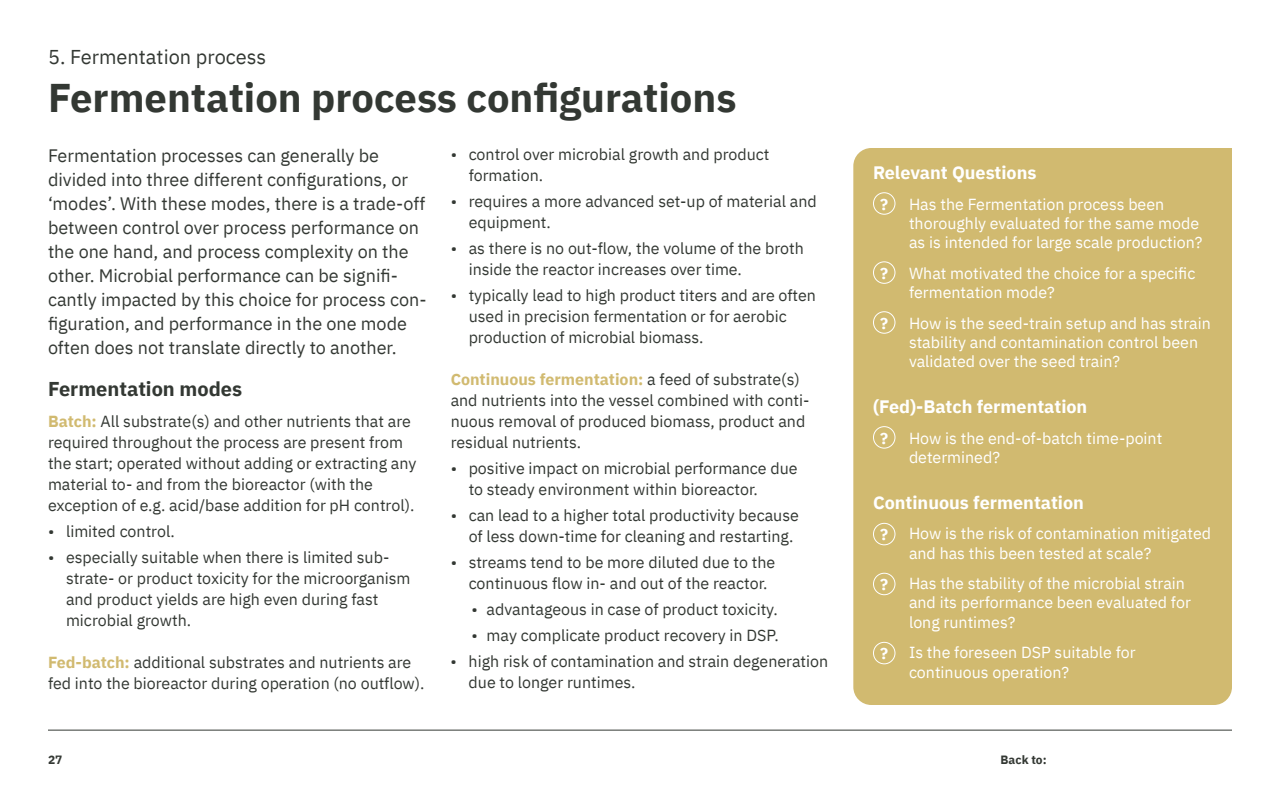
<style>
.page{position:relative;width:1280px;height:800px;background:#fff}
.page>*{position:absolute;margin:0;border:0;box-sizing:border-box;transform-origin:0 0}
.t1{font:700 40px "IBM Plex Sans";color:#333833}
.t2{font:20px "IBM Plex Sans";color:#333833}
.t3{font:700 20px "IBM Plex Sans";color:#333833}
.t4{font:18px/24px "IBM Plex Sans";color:#333833}
.t5{font:700 18px "IBM Plex Sans";color:#fff}
.t6{font:16px/21px "IBM Plex Sans";color:#333833}
.t7{font:16px/19.2px "IBM Plex Sans";color:#fff}
.t8{font:700 16px "IBM Plex Sans";color:#fff}
.t9{font:700 12px "IBM Plex Sans";color:#333833}
.s1{font-weight:700;color:#d1ba70}
</style>
<div class="page">
<div style="left:853px;top:148px;width:379px;height:557px;background:#d1ba70"></div>
<div style="left:873px;top:192px;width:23px;height:23px;border:1px solid #fff;border-radius:50%"></div>
<div style="left:873px;top:261px;width:23px;height:23px;border:1px solid #fff;border-radius:50%"></div>
<div style="left:873px;top:311px;width:23px;height:23px;border:1px solid #fff;border-radius:50%"></div>
<div style="left:873px;top:426px;width:23px;height:23px;border:1px solid #fff;border-radius:50%"></div>
<div style="left:873px;top:523px;width:23px;height:22px;border:1px solid #fff;border-radius:50%"></div>
<div style="left:873px;top:573px;width:23px;height:22px;border:1px solid #fff;border-radius:50%"></div>
<div style="left:873px;top:642px;width:23px;height:22px;border:1px solid #fff;border-radius:50%"></div>
<hr style="left:48px;top:730px;width:1184px;height:1px;background:#333833">
<p class="t2" style="left:48px;top:41px;width:220px">5. Fermentation process</p>
<h1 class="t1" style="left:48px;top:66px;width:690px">Fermentation process configurations</h1>
<p class="t4" style="left:48px;top:142px;width:380px">Fermentation processes can generally be divided into three different configurations, or ‘modes’. With these modes, there is a trade-off between control over process performance on the one hand, and process complexity on the other. Microbial performance can be signifi&shy;cantly impacted by this choice for process con&shy;figuration, and performance in the one mode often does not translate directly to another.</p>
<p class="t3" style="left:48px;top:373px;width:196px">Fermentation modes</p>
<p class="t6" style="left:48px;top:410px;width:370px"><span class="s1">Batch:</span> All substrate(s) and other nutrients that are required throughout the process are present from the start; operated without adding or extracting any material to- and from the bioreactor (with the exception of e.g. acid/base addition for pH control).</p>
<p class="t6" style="left:48px;top:520px;width:128px">• limited control.</p>
<p class="t6" style="left:66px;top:546px;width:346px;text-indent:-18px">• especially suitable when there is limited sub&shy;strate- or product toxicity for the microorganism and product yields are high even during fast microbial growth.</p>
<p class="t6" style="left:48px;top:650px;width:378px"><span class="s1">Fed-batch:</span> additional substrates and nutrients are fed into the bioreactor during operation (no outflow).</p>
<p class="t6" style="left:469px;top:143px;width:302px;text-indent:-18px">• control over microbial growth and product formation.</p>
<p class="t6" style="left:469px;top:190px;width:350px;text-indent:-18px">• requires a more advanced set-up of material and equipment.</p>
<p class="t6" style="left:469px;top:237px;width:337px;text-indent:-18px">• as there is no out-flow, the volume of the broth inside the reactor increases over time.</p>
<p class="t6" style="left:469px;top:284px;width:349px;text-indent:-18px">• typically lead to high product titers and are often used in precision fermentation or for aerobic production of microbial biomass.</p>
<p class="t6" style="left:451px;top:368px;width:360px"><span class="s1">Continuous fermentation:</span> a feed of substrate(s) and nutrients into the vessel combined with conti&shy;nuous removal of produced biomass, product and residual nutrients.</p>
<p class="t6" style="left:469px;top:457px;width:330px;text-indent:-18px">• positive impact on microbial performance due to steady environment within bioreactor.</p>
<p class="t6" style="left:469px;top:504px;width:332px;text-indent:-18px">• can lead to a higher total productivity because of less down-time for cleaning and restarting.</p>
<p class="t6" style="left:469px;top:551px;width:308px;text-indent:-18px">• streams tend to be more diluted due to the continuous flow in- and out of the reactor.</p>
<p class="t6" style="left:472px;top:598px;width:308px">• advantageous in case of product toxicity.</p>
<p class="t6" style="left:472px;top:624px;width:309px">• may complicate product recovery in DSP.</p>
<p class="t6" style="left:469px;top:650px;width:361px;text-indent:-18px">• high risk of contamination and strain degeneration due to longer runtimes.</p>
<p class="t5" style="left:873px;top:158px;width:165px">Relevant Questions</p>
<p class="t8" style="left:880px;top:191px;width:9px">?</p>
<p class="t7" style="left:909px;top:193px;width:295px">Has the Fermentation process been thoroughly evaluated for the same mode as is intended for large scale production?</p>
<p class="t8" style="left:880px;top:260px;width:9px">?</p>
<p class="t7" style="left:909px;top:262px;width:288px">What motivated the choice for a specific fermentation mode?</p>
<p class="t8" style="left:880px;top:310px;width:9px">?</p>
<p class="t7" style="left:909px;top:312px;width:303px">How is the seed-train setup and has strain stability and contamination control been validated over the seed train?</p>
<p class="t5" style="left:873px;top:392px;width:216px">(Fed)-Batch fermentation</p>
<p class="t8" style="left:880px;top:425px;width:9px">?</p>
<p class="t7" style="left:909px;top:427px;width:255px">How is the end-of-batch time-point determined?</p>
<p class="t5" style="left:873px;top:488px;width:212px">Continuous fermentation</p>
<p class="t8" style="left:880px;top:522px;width:9px">?</p>
<p class="t7" style="left:909px;top:523px;width:304px">How is the risk of contamination mitigated and has this been tested at scale?</p>
<p class="t8" style="left:880px;top:572px;width:9px">?</p>
<p class="t7" style="left:909px;top:573px;width:283px">Has the stability of the microbial strain and its performance been evaluated for long runtimes?</p>
<p class="t8" style="left:880px;top:641px;width:9px">?</p>
<p class="t7" style="left:909px;top:642px;width:228px">Is the foreseen DSP suitable for continuous operation?</p>
<p class="t9" style="left:48px;top:750px;width:16px">27</p>
<p class="t9" style="left:1001px;top:751px;width:48px">Back to:</p>
</div>
